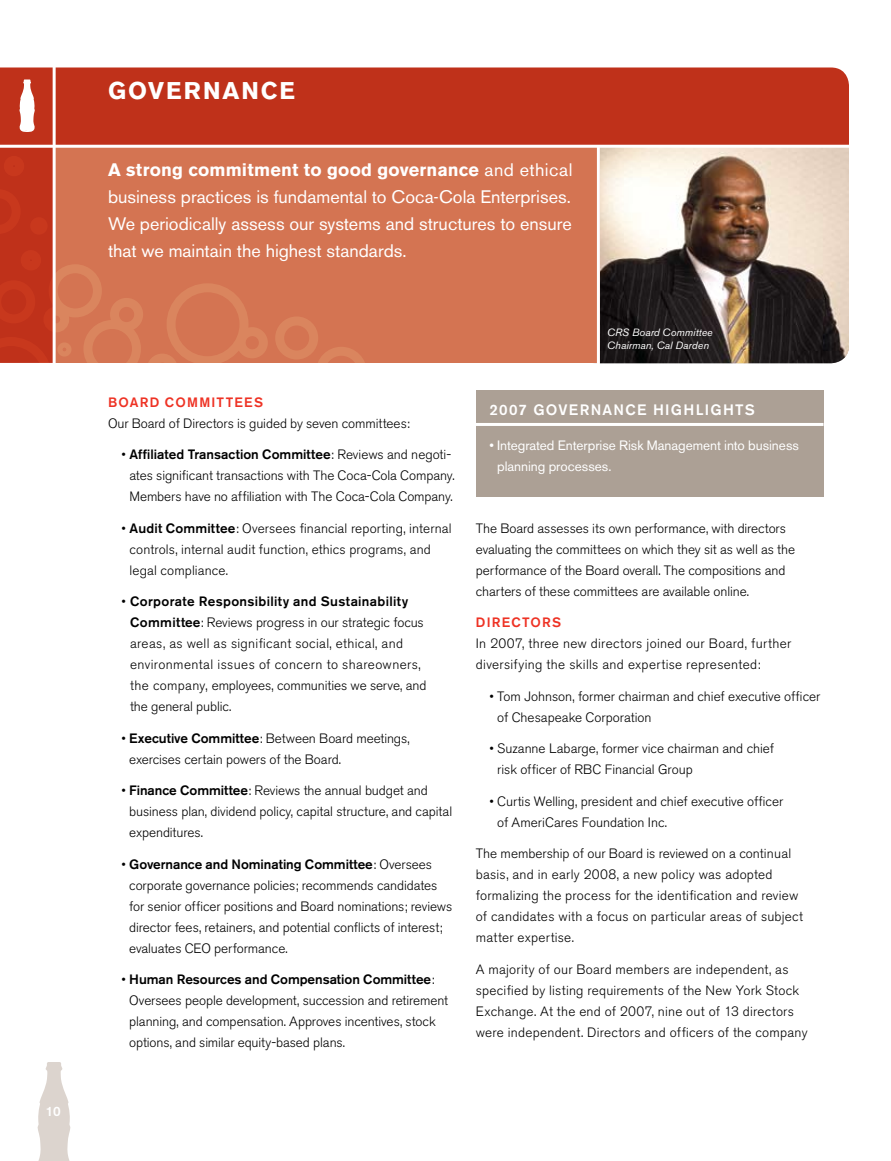
<style>
.page{position:relative;width:891px;height:1161px;background:#fff}
.page>*{position:absolute;margin:0;border:0;box-sizing:border-box;transform-origin:0 0}
.t1{font:700 24px "Akzidenz Grotesk BE";color:#fff}
.t2{font:18px/27px "Akzidenz Grotesk BE";color:#fff;text-align:justify}
.t3{font:500 15px "Akzidenz Grotesk BE";letter-spacing:.085em;color:#fff}
.t4{font:300 13.5px/21px "Akzidenz Grotesk BE";color:#000}
.t5{font:300 13.5px/21px "Akzidenz Grotesk BE";letter-spacing:.02em;color:#000}
.t6{font:300 13.5px/21px "Akzidenz Grotesk BE";letter-spacing:.025em;color:#000}
.t7{font:13.5px/21px "Akzidenz Grotesk BE";color:#fff}
.t8{font:500 13.5px "Akzidenz Grotesk BE";letter-spacing:.09em;color:#ee3224}
.t9{font:500 13.5px "Akzidenz Grotesk BE";color:#fff}
.t10{font:italic 10.5px/13.5px "Akzidenz Grotesk BE";letter-spacing:.005em;color:#fff}
.s1{font-weight:700}
.s2{font-weight:500}
</style>
<div class="page">
<svg style="left:37px;top:1062px;width:34px;height:99px"></svg>
<div style="left:476px;top:390px;width:348px;height:106px;background:#aca095"></div>
<hr style="left:476px;top:423px;width:348px;height:3px;background:#fff">
<div style="left:0;top:68px;width:849px;height:295px;background:#bf311a"></div>
<img style="left:600px;top:148px;width:249px;height:215px">
<div style="left:53px;top:146px;width:545px;height:217px;background:#d47452"></div>
<hr style="left:597px;top:146px;width:3px;height:219px;background:#fff">
<div style="left:316px;top:347px;width:51px;height:51px;border:9px solid #fff;border-radius:50%"></div>
<div style="left:275px;top:316px;width:43px;height:44px;border:9px solid #fff;border-radius:50%"></div>
<div style="left:275px;top:364px;width:14px;height:14px;border:9px solid #fff;border-radius:50%"></div>
<div style="left:237px;top:327px;width:31px;height:31px;border:9px solid #fff;border-radius:50%"></div>
<div style="left:167px;top:283px;width:82px;height:82px;border:9px solid #fff;border-radius:50%"></div>
<div style="left:83px;top:320px;width:58px;height:58px;border:9px solid #fff;border-radius:50%"></div>
<div style="left:49px;top:264px;width:53px;height:53px;border:9px solid #fff;border-radius:50%"></div>
<div style="left:110px;top:298px;width:33px;height:33px;border:9px solid #fff;border-radius:50%"></div>
<div style="left:43px;top:307px;width:26px;height:25px;border:9px solid #fff;border-radius:50%"></div>
<div style="left:21px;top:250px;width:20px;height:20px;border:9px solid #fff;border-radius:50%"></div>
<div style="left:30px;top:217px;width:18px;height:18px;border:9px solid #fff;border-radius:50%"></div>
<svg style="left:0;top:189px;width:21px;height:45px"></svg>
<div style="left:57px;top:342px;width:14px;height:15px;border:9px solid #fff;border-radius:50%"></div>
<div style="left:147px;top:354px;width:31px;height:31px;border:9px solid #fff;border-radius:50%"></div>
<div style="left:0;top:280px;width:35px;height:43px;background:#c5351c"></div>
<div style="left:4px;top:156px;width:20px;height:20px;border:9px solid #fff;border-radius:50%"></div>
<svg style="left:0;top:337px;width:52px;height:26px"></svg>
<div style="left:578px;top:97px;width:271px;height:49px;background:#bf311a"></div>
<hr style="left:0;top:145px;width:849px;height:3px;background:#fff">
<hr style="left:53px;top:54px;width:3px;height:315px;background:#fff">
<svg style="left:19px;top:80px;width:17px;height:52px"></svg>
<p class="t9" style="left:46px;top:1103px;width:16px">10</p>
<h1 class="t1" style="left:108px;top:77px;width:20px">GOV</h1>
<h1 class="t1" style="left:166px;top:77px;width:37px">ERNAN</h1>
<h1 class="t1" style="left:261px;top:77px;width:36px">CE</h1>
<h2 class="t2" style="left:108px;top:156px;width:466px"><span class="s1">A strong commitment to good governance</span> and ethical business practices is fundamental to Coca-Cola Enterprises.<br>We periodically assess our systems and structures to ensure that we maintain the highest standards.</h2>
<p class="t10" style="left:607px;top:325px;width:107px">CRS Board Committee<br>Chairman, Cal Darden</p>
<p class="t8" style="left:108px;top:393px;width:79px">Board Commi</p>
<p class="t8" style="left:217px;top:393px;width:28px">ttees</p>
<p class="t4" style="left:108px;top:413px;width:304px">Our Board of Directors is guided by seven committees:</p>
<p class="t4" style="left:122px;top:444px;width:335px;text-align:center">• <span class="s2">Affiliated Transaction Committee</span>: Reviews and negoti&shy;ates significant transactions with The Coca-Cola Company.<br>Members have no affiliation with The Coca-Cola Company.</p>
<p class="t4" style="left:130px;top:518px;width:324px;text-indent:-8px">• <span class="s2">Audit Committee</span>: Oversees financial reporting, internal controls, internal audit function, ethics programs, and legal compliance.</p>
<p class="t4" style="left:130px;top:591px;width:298px;text-indent:-9px">• <span class="s2">Corporate Responsibility and Sustainability Committee</span>: Reviews progress in our strategic focus areas, as well as significant social, ethical, and environmental issues of concern to shareowners, the company, employees, communities we serve, and the general public.</p>
<p class="t4" style="left:129px;top:728px;width:282px;text-indent:-8px">• <span class="s2">Executive Committee</span>: Between Board meetings, exercises certain powers of the Board.</p>
<p class="t4" style="left:129px;top:780px;width:324px;text-indent:-8px">• <span class="s2">Finance Committee</span>: Reviews the annual budget and business plan, dividend policy, capital structure, and capital expenditures.</p>
<p class="t4" style="left:129px;top:854px;width:324px;text-indent:-8px">• <span class="s2">Governance and Nominating Committee</span>: Oversees corporate governance policies; recommends candidates for senior officer positions and Board nominations; reviews director fees, retainers, and potential conflicts of interest; evaluates CEO performance.</p>
<p class="t4" style="left:129px;top:969px;width:320px;text-indent:-8px">• <span class="s2">Human Resources and Compensation Committee</span>:<br>Oversees people development, succession and retirement planning, and compensation. Approves incentives, stock options, and similar equity-based plans.</p>
<p class="t3" style="left:489px;top:401px;width:91px">2007 Govern</p>
<p class="t3" style="left:603px;top:401px;width:23px">ance</p>
<p class="t3" style="left:653px;top:401px;width:23px">High</p>
<p class="t3" style="left:696px;top:401px;width:19px">ligh</p>
<p class="t3" style="left:735px;top:401px;width:19px">ts</p>
<p class="t7" style="left:497px;top:435px;width:303px;text-indent:-8px">• Integrated Enterprise Risk Management into business planning processes.</p>
<p class="t4" style="left:476px;top:518px;width:321px">The Board assesses its own performance, with directors evaluating the committees on which they sit as well as the performance of the Board overall. The compositions and charters of these committees are available online.</p>
<p class="t8" style="left:476px;top:614px;width:21px">Direc</p>
<p class="t8" style="left:522px;top:614px;width:20px">tors</p>
<p class="t6" style="left:476px;top:633px;width:317px">In 2007, three new directors joined our Board, further diversifying the skills and expertise represented:</p>
<p class="t4" style="left:497px;top:686px;width:325px;text-indent:-8px">• Tom Johnson, former chairman and chief executive officer of Chesapeake Corporation</p>
<p class="t4" style="left:497px;top:738px;width:278px;text-indent:-8px">• Suzanne Labarge, former vice chairman and chief risk officer of RBC Financial Group</p>
<p class="t4" style="left:497px;top:791px;width:288px;text-indent:-8px">• Curtis Welling, president and chief executive officer of AmeriCares Foundation Inc.</p>
<p class="t5" style="left:476px;top:843px;width:329px">The membership of our Board is reviewed on a continual basis, and in early 2008, a new policy was adopted formalizing the process for the identification and review of candidates with a focus on particular areas of subject matter expertise.</p>
<p class="t5" style="left:476px;top:959px;width:333px">A majority of our Board members are independent, as specified by listing requirements of the New York Stock Exchange. At the end of 2007, nine out of 13 directors were independent. Directors and officers of the company</p>
</div>
